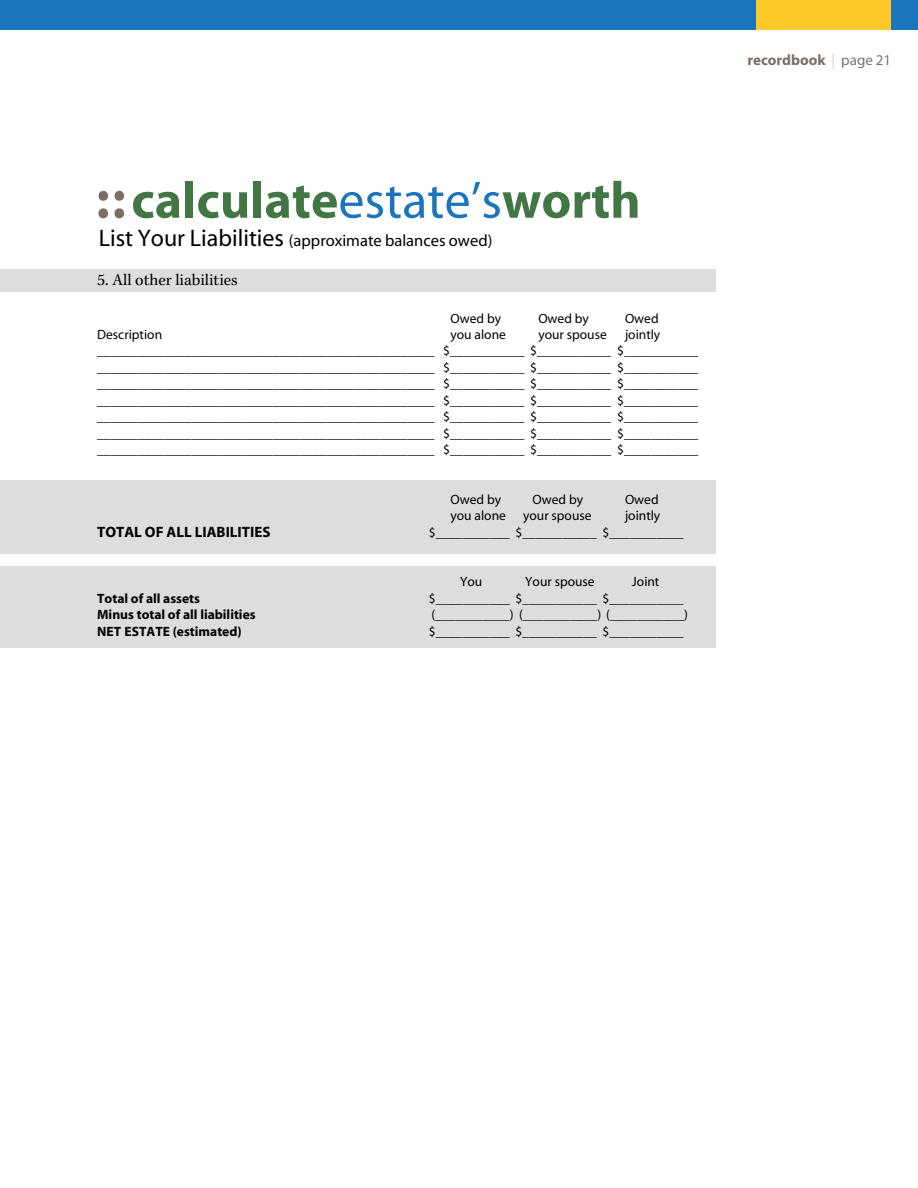
<style>
.page{position:relative;width:918px;height:1188px;background:#fff}
.page>*{position:absolute;margin:0;border:0;box-sizing:border-box;transform-origin:0 0}
.t1{font:700 52.05px "Myriad";color:#427645}
.t2{font:16.5px "Myriad";color:#000}
.t3{font:16.5px "Kepler";color:#000}
.t4{font:700 15px "Myriad";color:#000}
.t5{font:700 15px "Myriad";color:#7a6e66}
.t6{font:13.5px/16.5px "Myriad";color:#000}
.t7{font:700 13.5px "Myriad";color:#000}
.s1{font-size:54.3px;color:#7a6e66}
.s2{font-weight:400;color:#1b75bc}
.s3{font-size:24px}
.s4{font-weight:400;color:#d1d3d4}
.s5{font-weight:400;color:#767676}
</style>
<div class="page">
<div style="left:0;top:566px;width:716px;height:82px;background:#dcddde"></div>
<div style="left:0;top:480px;width:716px;height:74px;background:#dcddde"></div>
<div style="left:0;top:269px;width:716px;height:23px;background:#dcddde"></div>
<div style="left:0;top:0;width:918px;height:30px;background:#1b75bc"></div>
<div style="left:756px;top:0;width:135px;height:30px;background:#fdc929"></div>
<h1 class="t1" style="left:96px;top:173px;width:546px"><span class="s1">::</span> calculate<span class="s2">estate’s</span>worth</h1>
<p class="t2" style="left:99px;top:233px;width:395px"><span class="s3">List Your Liabilities</span> (approximate balances owed)</p>
<p class="t3" style="left:97px;top:271px;width:142px">5. All other liabilities</p>
<p class="t6" style="left:97px;top:327px;width:66px">Description</p>
<p class="t6" style="left:451px;top:310px;width:57px">Owed by you alone</p>
<p class="t6" style="left:538px;top:310px;width:70px">Owed by your spouse</p>
<p class="t6" style="left:625px;top:310px;width:37px">Owed jointly</p>
<p class="t6" style="left:443px;top:343px;width:8px">$</p>
<p class="t6" style="left:530px;top:343px;width:8px">$</p>
<p class="t6" style="left:617px;top:343px;width:8px">$</p>
<p class="t6" style="left:443px;top:360px;width:8px">$</p>
<p class="t6" style="left:530px;top:360px;width:8px">$</p>
<p class="t6" style="left:617px;top:360px;width:8px">$</p>
<p class="t6" style="left:443px;top:376px;width:8px">$</p>
<p class="t6" style="left:530px;top:376px;width:8px">$</p>
<p class="t6" style="left:617px;top:376px;width:8px">$</p>
<p class="t6" style="left:443px;top:393px;width:8px">$</p>
<p class="t6" style="left:530px;top:393px;width:8px">$</p>
<p class="t6" style="left:617px;top:393px;width:8px">$</p>
<p class="t6" style="left:443px;top:409px;width:8px">$</p>
<p class="t6" style="left:530px;top:409px;width:8px">$</p>
<p class="t6" style="left:617px;top:409px;width:8px">$</p>
<p class="t6" style="left:443px;top:426px;width:8px">$</p>
<p class="t6" style="left:530px;top:426px;width:8px">$</p>
<p class="t6" style="left:617px;top:426px;width:8px">$</p>
<p class="t6" style="left:443px;top:442px;width:8px">$</p>
<p class="t6" style="left:530px;top:442px;width:8px">$</p>
<p class="t6" style="left:617px;top:442px;width:8px">$</p>
<p class="t6" style="left:97px;top:343px;width:603px;text-align:justify">__________________________________________________ ___________ ___________ ___________ __________________________________________________ ___________ ___________ ___________ __________________________________________________ ___________ ___________ ___________ __________________________________________________ ___________ ___________ ___________ __________________________________________________ ___________ ___________ ___________ __________________________________________________ ___________ ___________ ___________ __________________________________________________ ___________ ___________ ___________</p>
<p class="t4" style="left:97px;top:524px;width:175px">TOTAL OF ALL LIABILITIES</p>
<p class="t6" style="left:451px;top:492px;width:57px">Owed by you alone</p>
<p class="t6" style="left:523px;top:492px;width:70px;text-align:center">Owed by your spouse</p>
<p class="t6" style="left:625px;top:492px;width:37px">Owed jointly</p>
<p class="t6" style="left:516px;top:525px;width:8px">$</p>
<p class="t6" style="left:603px;top:525px;width:8px">$</p>
<p class="t6" style="left:460px;top:574px;width:24px">You</p>
<p class="t6" style="left:525px;top:574px;width:71px">Your spouse</p>
<p class="t6" style="left:632px;top:574px;width:29px">Joint</p>
<p class="t6" style="left:429px;top:525px;width:256px">$___________ ___________ ___________</p>
<p class="t7" style="left:97px;top:592px;width:104px">Total of all assets</p>
<p class="t6" style="left:516px;top:591px;width:8px">$</p>
<p class="t6" style="left:603px;top:591px;width:8px">$</p>
<p class="t7" style="left:97px;top:608px;width:160px">Minus total of all liabilities</p>
<p class="t6" style="left:510px;top:607px;width:15px">) (</p>
<p class="t6" style="left:597px;top:607px;width:14px">) (</p>
<p class="t7" style="left:97px;top:625px;width:146px">NET ESTATE (estimated)</p>
<p class="t6" style="left:516px;top:624px;width:8px">$</p>
<p class="t6" style="left:603px;top:624px;width:8px">$</p>
<p class="t6" style="left:429px;top:591px;width:256px">$___________ ___________ ___________</p>
<p class="t6" style="left:432px;top:607px;width:258px">(___________ ___________ ___________)</p>
<p class="t6" style="left:429px;top:624px;width:256px">$___________ ___________ ___________</p>
<p class="t5" style="left:747px;top:52px;width:145px">recordbook <span class="s4">|</span> <span class="s5">page 21</span></p>
</div>
